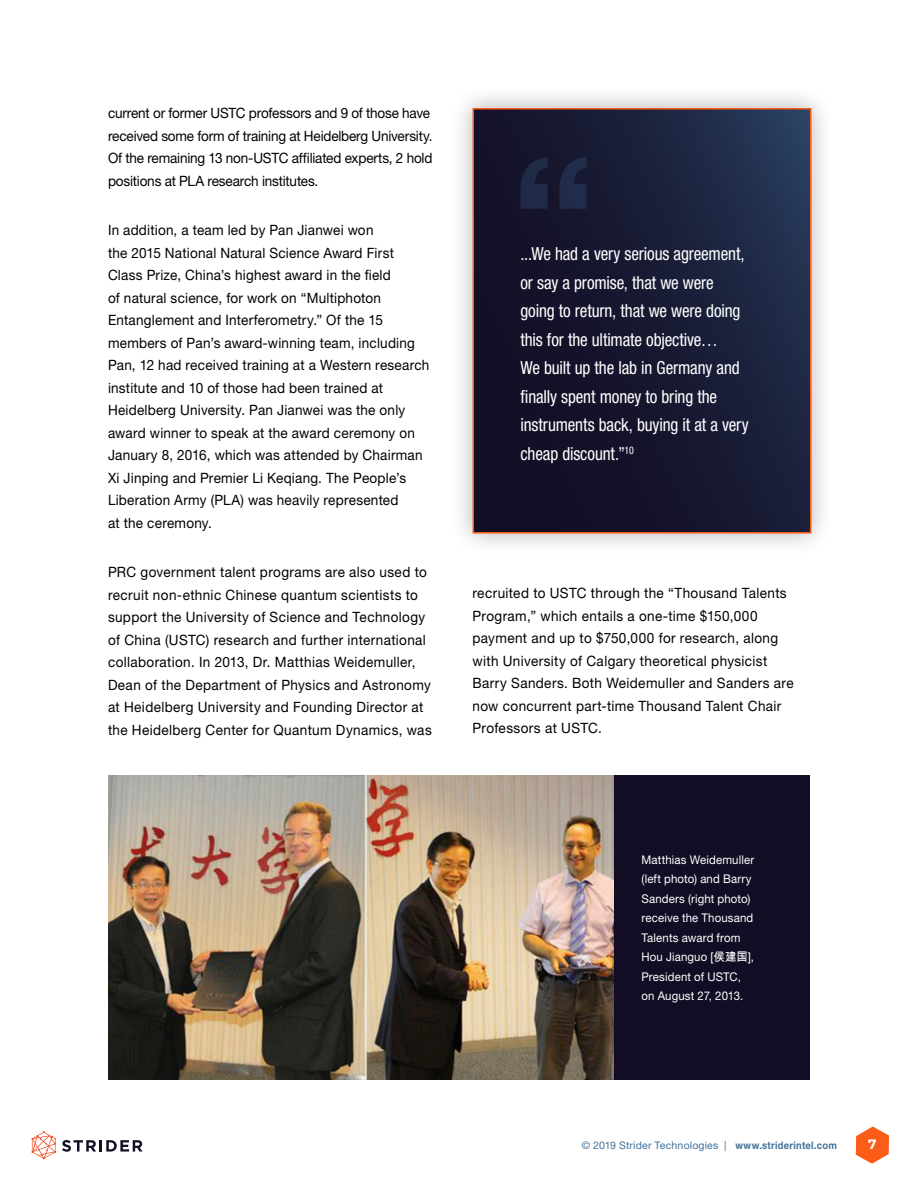
<style>
.page{position:relative;width:918px;height:1188px;background:#fff}
.page>*{position:absolute;margin:0;border:0;box-sizing:border-box;transform-origin:0 0}
.PQ{font:condensed 18px/28.5px "Helvetica Neue LT Std";letter-spacing:-.01em;color:#fff;scale:.95 1}
.Body_Text{font:14.25px/22.5px "Helvetica Neue LT Std";letter-spacing:.02em;color:#000;scale:.95 1}
.Body_Text-2{font:14.25px/22.5px "Helvetica Neue LT Std";letter-spacing:-.015em;color:#000;scale:.95 1}
.t1{font:700 13.5px "Montserrat";color:#fff}
.t2{font:12px/19.5px "Helvetica Neue LT Std";letter-spacing:.01em;color:#fff;scale:.95 1}
.t3{font:10.5px "Helvetica Neue LT Std";letter-spacing:.015em;color:#40719a}
.s1{font-family:"Arial Unicode MS"}
.s2{font-weight:700}
</style>
<div class="page">
<svg style="left:856px;top:1127px;width:33px;height:37px"></svg>
<svg style="left:62px;top:1140px;width:80px;height:12px"></svg>
<svg style="left:32px;top:1131px;width:24px;height:28px"></svg>
<img style="left:108px;top:775px;width:507px;height:305px">
<div style="left:615px;top:775px;width:195px;height:305px;background:#120d24"></div>
<div style="left:450px;top:85px;width:384px;height:471px;background:#000;opacity:.3"></div>
<svg style="left:475px;top:111px;width:334px;height:420px"></svg>
<div style="left:472px;top:108px;width:340px;height:426px;border:2px solid #fb5c17"></div>
<svg style="left:520px;top:157px;width:67px;height:52px"></svg>
<p class="Body_Text-2" style="left:108px;top:102px;width:343px">current or former USTC professors and 9 of those have received some form of training at Heidelberg University.<br>Of the remaining 13 non-USTC affiliated experts, 2 hold positions at PLA research institutes.</p>
<p class="Body_Text" style="left:108px;top:219px;width:340px">In addition, a team led by Pan Jianwei won<br>the 2015 National Natural Science Award First Class Prize, China’s highest award in the field<br>of natural science, for work on “Multiphoton Entanglement and Interferometry.” Of the 15 members of Pan’s award-winning team, including Pan, 12 had received training at a Western research institute and 10 of those had been trained at Heidelberg University. Pan Jianwei was the only award winner to speak at the award ceremony on January 8, 2016, which was attended by Chairman Xi Jinping and Premier Li Keqiang. The People’s Liberation Army (PLA) was heavily represented<br>at the ceremony.</p>
<p class="Body_Text" style="left:108px;top:561px;width:342px">PRC government talent programs are also used to recruit non-ethnic Chinese quantum scientists to support the University of Science and Technology of China (USTC) research and further international collaboration. In 2013, Dr. Matthias Weidemuller, Dean of the Department of Physics and Astronomy at Heidelberg University and Founding Director at the Heidelberg Center for Quantum Dynamics, was</p>
<p class="PQ" style="left:520px;top:239px;width:242px">...We had a very serious agreement, or say a promise, that we were going to return, that we were doing this for the ultimate objective…<br>We built up the lab in Germany and finally spent money to bring the instruments back, buying it at a very cheap discount.”<sup>10</sup></p>
<p class="Body_Text" style="left:472px;top:582px;width:340px">recruited to USTC through the “Thousand Talents Program,” which entails a one-time $150,000 payment and up to $750,000 for research, along with University of Calgary theoretical physicist Barry Sanders. Both Weidemuller and Sanders are now concurrent part-time Thousand Talent Chair Professors at USTC.</p>
<p class="t2" style="left:642px;top:850px;width:120px">Matthias Weidemuller (left photo) and Barry<br>Sanders (right photo) receive the Thousand<br>Talents award from<br>Hou Jianguo <span class="s1">[侯建国]</span>,<br>President of USTC, on August 27, 2013.</p>
<p class="t3" style="left:582px;top:1139px;width:257px">© 2019 Strider Technologies | <span class="s2">www.striderintel.com</span></p>
<p class="t1" style="left:868px;top:1134px;width:10px">7</p>
</div>
